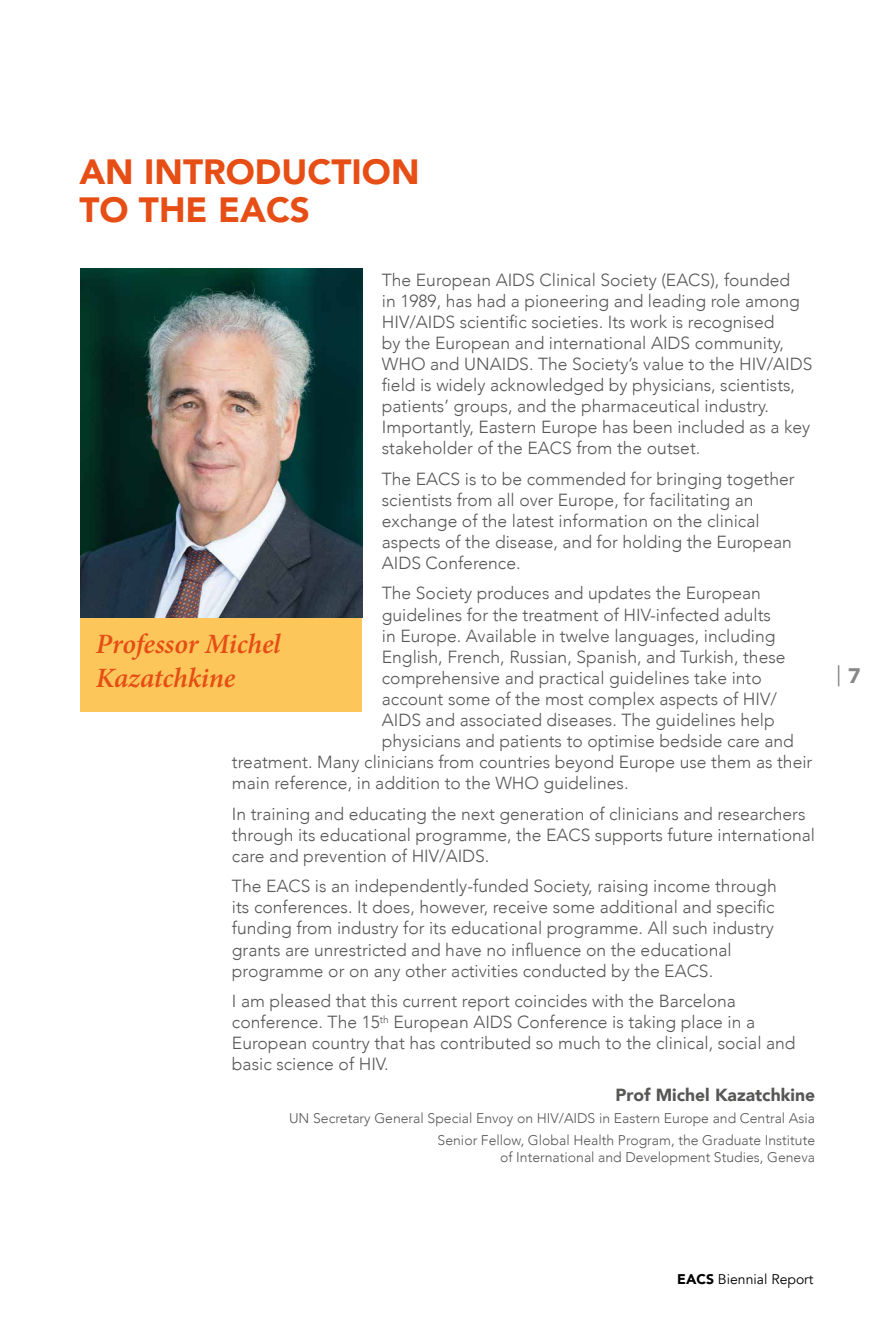
<style>
.page{position:relative;width:893px;height:1340px;background:#fff}
.page>*{position:absolute;margin:0;border:0;box-sizing:border-box;transform-origin:0 0}
.t1{font:900 35px/38.5px "Avenir";color:#e64e16}
.t2{font:italic 600 28px/33.6px "Minion Pro";letter-spacing:-.01em;color:#e64e16}
.t3{font:21px "Avenir";color:#878787}
.Body{font:300 17.5px/21px "Avenir";color:#575756}
.Body-2{font:900 17.5px "Avenir";color:#575756}
.Signature{font:300 14px/16.8px "Avenir";color:#575756;text-align:right}
.t4{font:14px "Avenir";color:#000}
.s1{font-weight:900}
</style>
<div class="page">
<img style="left:81px;top:268px;width:281px;height:350px">
<div style="left:81px;top:618px;width:281px;height:93px;background:#fcc65a"></div>
<p class="t1" style="left:79px;top:151px;width:342px">AN INTRODUCTION<br>TO THE EACS</p>
<p class="Body" style="left:382px;top:269px;width:432px">The European AIDS Clinical Society (EACS), founded<br>in 1989, has had a pioneering and leading role among HIV/AIDS scientific societies. Its work is recognised<br>by the European and international AIDS community, WHO and UNAIDS. The Society’s value to the HIV/AIDS field is widely acknowledged by physicians, scientists, patients’ groups, and the pharmaceutical industry.<br>Importantly, Eastern Europe has been included as a key stakeholder of the EACS from the outset.</p>
<p class="Body" style="left:382px;top:468px;width:414px">The EACS is to be commended for bringing together scientists from all over Europe, for facilitating an exchange of the latest information on the clinical aspects of the disease, and for holding the European AIDS Conference.</p>
<p class="Body" style="left:382px;top:583px;width:381px">The Society produces and updates the European</p>
<p class="Body" style="left:382px;top:604px;width:391px">guidelines for the treatment of HIV-infected adults</p>
<p class="Body" style="left:382px;top:625px;width:395px">in Europe. Available in twelve languages, including</p>
<p class="Body" style="left:382px;top:646px;width:405px">English, French, Russian, Spanish, and Turkish, these</p>
<p class="Body" style="left:382px;top:667px;width:381px">comprehensive and practical guidelines take into</p>
<p class="Body" style="left:382px;top:688px;width:396px">account some of the most complex aspects of HIV/</p>
<p class="Body" style="left:382px;top:709px;width:394px">AIDS and associated diseases. The guidelines help</p>
<p class="Body" style="left:382px;top:730px;width:414px">physicians and patients to optimise bedside care and</p>
<p class="Body" style="left:232px;top:751px;width:582px">treatment. Many clinicians from countries beyond Europe use them as their</p>
<p class="Body" style="left:232px;top:772px;width:398px">main reference, in addition to the WHO guidelines.</p>
<p class="Body" style="left:232px;top:803px;width:585px">In training and educating the next generation of clinicians and researchers through its educational programme, the EACS supports future international care and prevention of HIV/AIDS.</p>
<p class="Body" style="left:232px;top:876px;width:546px">The EACS is an independently-funded Society, raising income through its conferences. It does, however, receive some additional and specific funding from industry for its educational programme. All such industry grants are unrestricted and have no influence on the educational programme or on any other activities conducted by the EACS.</p>
<p class="Body" style="left:232px;top:990px;width:565px">I am pleased that this current report coincides with the Barcelona conference. The 15<sup>th</sup> European AIDS Conference is taking place in a European country that has contributed so much to the clinical, social and basic science of HIV.</p>
<p class="Body-2" style="left:615px;top:1080px;width:201px">Prof Michel Kazatchkine</p>
<p class="Signature" style="left:289px;top:1109px;width:528px">UN Secretary General Special Envoy on HIV/AIDS in Eastern Europe and Central Asia</p>
<p class="Signature" style="left:438px;top:1131px;width:379px">Senior Fellow, Global Health Program, the Graduate Institute of International and Development Studies, Geneva</p>
<p class="t2" style="left:96px;top:627px;width:186px">Professor Michel<br>Kazatchkine</p>
<p class="t3" style="left:837px;top:656px;width:26px">| <span class="s1">7</span></p>
<p class="t4" style="left:677px;top:1270px;width:138px"><span class="s1">EACS</span> Biennial Report</p>
</div>
